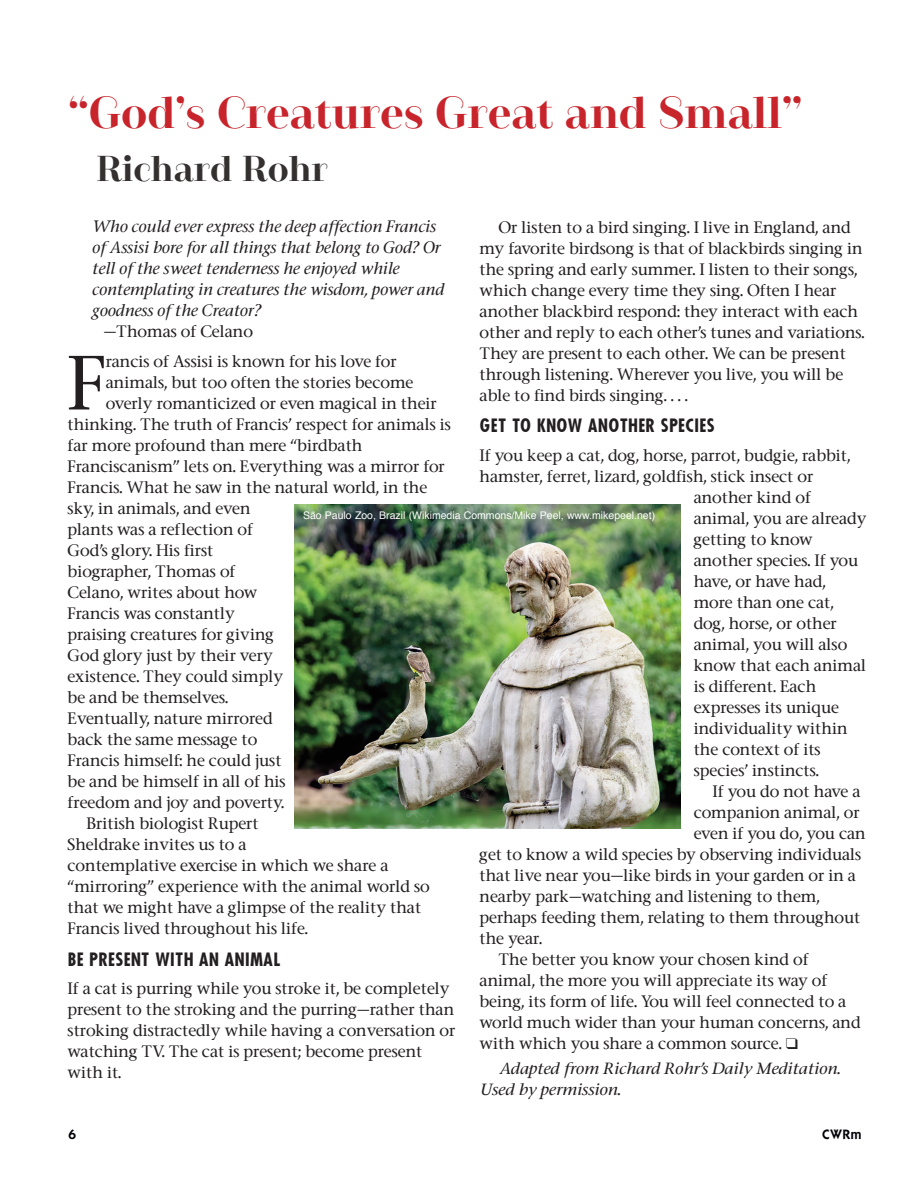
<style>
.page{position:relative;width:918px;height:1188px;background:#fff}
.page>*{position:absolute;margin:0;border:0;box-sizing:border-box;transform-origin:0 0}
.t1{font:500 72.6px "Stone Serif";color:#231f20}
.t2{font:700 45px "Camila";color:#c8242b}
.t3{font:700 36px "Camila";color:#33302f}
.t4{font:700 18px "Futura Cond";color:#231f20}
.t5{font:500 15.75px/21px "Stone Serif";color:#231f20}
.t6{font:italic 500 15.75px/21px "Stone Serif";color:#231f20}
.t7{font:italic 500 15.45px/21px "Stone Serif";color:#231f20;scale:1.05 1}
.t8{font:600 13.65px "ITC Kabel Std";color:#000006}
.t9{font:10.5px "Helvetica";color:#fff}
</style>
<div class="page">
<img style="left:294px;top:505px;width:386px;height:324px">
<h2 class="t2" style="left:69px;top:86px;width:735px">“God’s Creatures Great and Small”</h2>
<h3 class="t3" style="left:96px;top:147px;width:233px">Richard Rohr</h3>
<p class="t6" style="left:92px;top:216px;width:353px">Who could ever express the deep affection Francis of Assisi bore for all things that belong to God? Or tell of the sweet tenderness he enjoyed while contemplating in creatures the wisdom, power and goodness of the Creator?</p>
<p class="t5" style="left:104px;top:321px;width:151px">—Thomas of Celano</p>
<h1 class="t1" style="left:68px;top:336px;width:40px">F</h1>
<p class="t5" style="left:106px;top:351px;width:293px">rancis of Assisi is known for his love for</p>
<p class="t5" style="left:480px;top:216px;width:386px;text-indent:19px">Or listen to a bird singing. I live in England, and my favorite birdsong is that of blackbirds singing in the spring and early summer. I listen to their songs, which change every time they sing. Often I hear another blackbird respond: they interact with each other and reply to each other’s tunes and variations.<br>They are present to each other. We can be present through listening. Wherever you live, you will be able to find birds singing. . . .</p>
<p class="t4" style="left:480px;top:414px;width:237px">GET TO KNOW ANOTHER SPECIES</p>
<p class="t5" style="left:480px;top:444px;width:372px">If you keep a cat, dog, horse, parrot, budgie, rabbit,</p>
<p class="t5" style="left:480px;top:465px;width:335px">hamster, ferret, lizard, goldfish, stick insect or</p>
<p class="t5" style="left:694px;top:486px;width:119px">another kind of</p>
<p class="t5" style="left:694px;top:507px;width:174px">animal, you are already</p>
<p class="t5" style="left:694px;top:528px;width:121px">getting to know</p>
<p class="t5" style="left:694px;top:549px;width:166px">another species. If you</p>
<p class="t5" style="left:694px;top:570px;width:134px">have, or have had,</p>
<p class="t5" style="left:694px;top:591px;width:142px">more than one cat,</p>
<p class="t5" style="left:694px;top:612px;width:145px">dog, horse, or other</p>
<p class="t5" style="left:694px;top:633px;width:155px">animal, you will also</p>
<p class="t5" style="left:694px;top:654px;width:174px">know that each animal</p>
<p class="t5" style="left:694px;top:675px;width:124px">is different. Each</p>
<p class="t5" style="left:694px;top:696px;width:147px">expresses its unique</p>
<p class="t5" style="left:694px;top:717px;width:155px">individuality within</p>
<p class="t5" style="left:694px;top:738px;width:129px">the context of its</p>
<p class="t5" style="left:694px;top:759px;width:127px">species’ instincts.</p>
<p class="t5" style="left:713px;top:780px;width:149px">If you do not have a</p>
<p class="t5" style="left:694px;top:801px;width:168px">companion animal, or</p>
<p class="t5" style="left:694px;top:822px;width:173px">even if you do, you can</p>
<p class="t5" style="left:480px;top:843px;width:383px">get to know a wild species by observing individuals</p>
<p class="t5" style="left:480px;top:864px;width:378px">that live near you—like birds in your garden or in a</p>
<p class="t5" style="left:480px;top:885px;width:342px">nearby park—watching and listening to them,</p>
<p class="t5" style="left:480px;top:906px;width:382px">perhaps feeding them, relating to them throughout</p>
<p class="t5" style="left:480px;top:927px;width:64px">the year.</p>
<p class="t5" style="left:498px;top:948px;width:312px">The better you know your chosen kind of</p>
<p class="t5" style="left:480px;top:969px;width:349px">animal, the more you will appreciate its way of</p>
<p class="t5" style="left:480px;top:990px;width:368px">being, its form of life. You will feel connected to a</p>
<p class="t5" style="left:480px;top:1011px;width:383px">world much wider than your human concerns, and</p>
<p class="t5" style="left:480px;top:1032px;width:320px">with which you share a common source. ❑</p>
<p class="t7" style="left:480px;top:1058px;width:345px;text-indent:19px">Adapted from Richard Rohr’s Daily Meditation.<br>Used by permission.</p>
<p class="t5" style="left:106px;top:372px;width:309px">animals, but too often the stories become</p>
<p class="t5" style="left:106px;top:393px;width:333px">overly romanticized or even magical in their</p>
<p class="t5" style="left:68px;top:414px;width:385px">thinking. The truth of Francis’ respect for animals is</p>
<p class="t5" style="left:68px;top:435px;width:296px">far more profound than mere “birdbath</p>
<p class="t5" style="left:68px;top:456px;width:379px">Franciscanism” lets on. Everything was a mirror for</p>
<p class="t5" style="left:68px;top:477px;width:361px">Francis. What he saw in the natural world, in the</p>
<p class="t5" style="left:68px;top:498px;width:184px">sky, in animals, and even</p>
<p class="t5" style="left:68px;top:519px;width:187px">plants was a reflection of</p>
<p class="t5" style="left:68px;top:540px;width:147px">God’s glory. His first</p>
<p class="t5" style="left:68px;top:561px;width:169px">biographer, Thomas of</p>
<p class="t5" style="left:68px;top:582px;width:192px">Celano, writes about how</p>
<p class="t5" style="left:68px;top:603px;width:169px">Francis was constantly</p>
<p class="t5" style="left:68px;top:624px;width:208px">praising creatures for giving</p>
<p class="t5" style="left:68px;top:645px;width:207px">God glory just by their very</p>
<p class="t5" style="left:68px;top:666px;width:217px">existence. They could simply</p>
<p class="t5" style="left:68px;top:687px;width:162px">be and be themselves.</p>
<p class="t5" style="left:68px;top:708px;width:207px">Eventually, nature mirrored</p>
<p class="t5" style="left:68px;top:729px;width:191px">back the same message to</p>
<p class="t5" style="left:68px;top:750px;width:215px">Francis himself: he could just</p>
<p class="t5" style="left:68px;top:771px;width:220px">be and be himself in all of his</p>
<p class="t5" style="left:68px;top:792px;width:218px">freedom and joy and poverty.</p>
<p class="t5" style="left:87px;top:813px;width:174px">British biologist Rupert</p>
<p class="t5" style="left:68px;top:834px;width:181px">Sheldrake invites us to a</p>
<p class="t5" style="left:68px;top:855px;width:322px">contemplative exercise in which we share a</p>
<p class="t5" style="left:68px;top:876px;width:364px">“mirroring” experience with the animal world so</p>
<p class="t5" style="left:68px;top:897px;width:355px">that we might have a glimpse of the reality that</p>
<p class="t5" style="left:68px;top:918px;width:242px">Francis lived throughout his life.</p>
<p class="t4" style="left:68px;top:948px;width:214px">BE PRESENT WITH AN ANIMAL</p>
<p class="t5" style="left:68px;top:978px;width:389px">If a cat is purring while you stroke it, be completely present to the stroking and the purring—rather than stroking distractedly while having a conversation or watching TV. The cat is present; become present with it.</p>
<p class="t9" style="left:303px;top:511px;width:354px">São Paulo Zoo, Brazil (Wikimedia Commons/Mike Peel, www.mikepeel.net)</p>
<p class="t8" style="left:69px;top:1130px;width:9px">6</p>
<p class="t8" style="left:822px;top:1130px;width:41px">CWRm</p>
</div>
